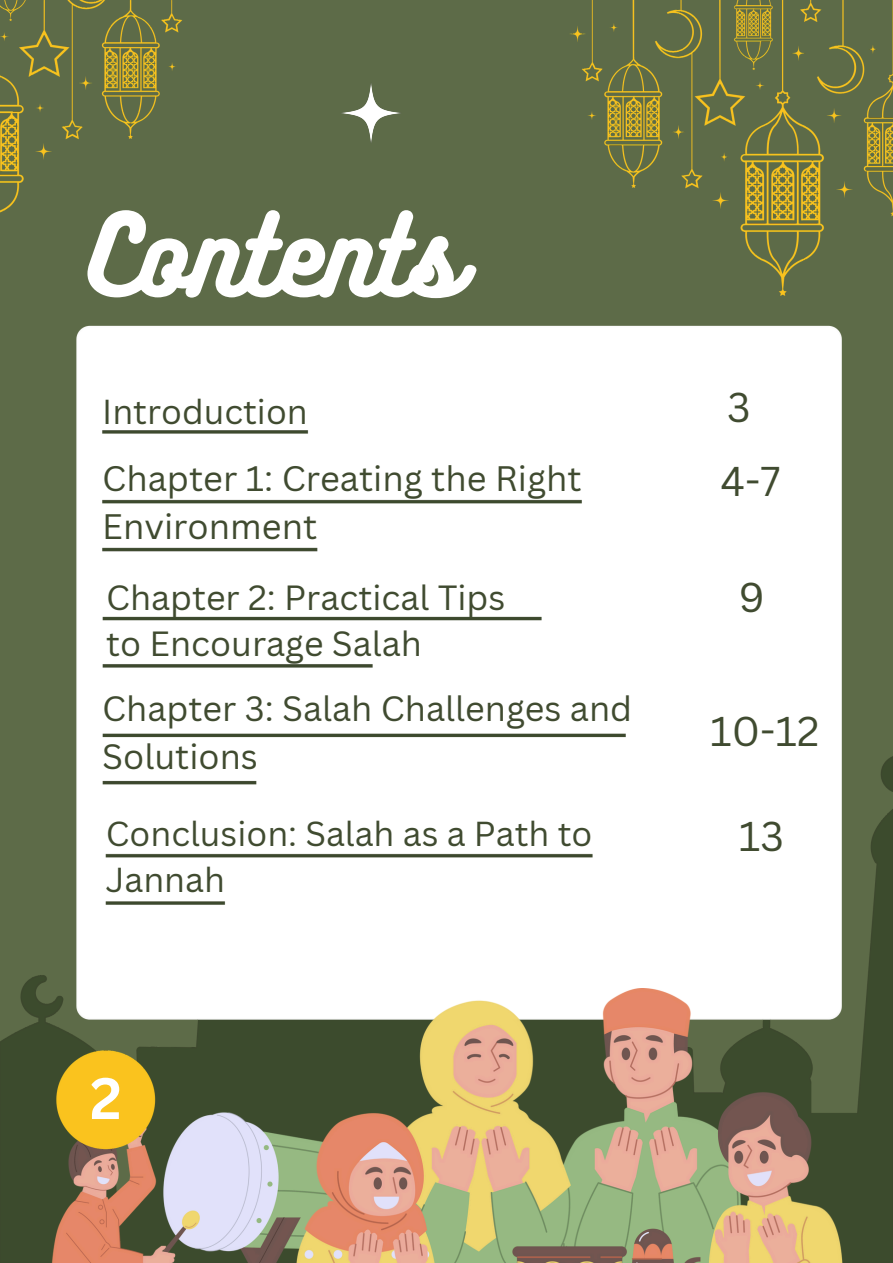
<style>
.page{position:relative;width:893px;height:1263px;background:#5d6b48}
.page>*{position:absolute;margin:0;border:0;box-sizing:border-box;transform-origin:0 0}
.t1{font:100.5px "Bukhari Script";color:#fff}
.t2{font:700 57.07px "Canva Sans";color:#fff}
.t3{font:40.5px "Canva Sans";color:#404b30}
.t4{font:34.42px/47.8px "Canva Sans";color:#404b30}
.t5{font:34.2px/47.2px "Canva Sans";color:#404b30}
.t6{font:34.05px/46.7px "Canva Sans";color:#404b30}
.t7{font:33.75px/46.7px "Canva Sans";color:#404b30}
</style>
<div class="page">
<img style="left:341px;top:83px;width:60px;height:60px">
<img style="left:0;top:325px;width:893px;height:938px">
<img style="left:50px;top:1100px;width:247px;height:163px">
<img style="left:297px;top:989px;width:545px;height:274px">
<img style="left:0;top:0;width:182px;height:213px">
<img style="left:570px;top:0;width:323px;height:296px">
<p class="t1" style="left:90px;top:190px;width:372px">Contents</p>
<p class="t7" style="left:102px;top:388px;width:207px">Introduction</p>
<h1 class="t4" style="left:102px;top:453px;width:481px">Chapter 1: Creating the Right<br>Environment</h1>
<p class="t6" style="left:106px;top:573px;width:401px">Chapter 2: Practical Tips to Encourage Salah</p>
<p class="t5" style="left:102px;top:684px;width:531px">Chapter 3: Salah Challenges and<br>Solutions</p>
<p class="t7" style="left:106px;top:809px;width:488px">Conclusion: Salah as a Path to<br>Jannah</p>
<p class="t2" style="left:90px;top:1058px;width:33px">2</p>
<p class="t3" style="left:727px;top:379px;width:25px">3</p>
<p class="t3" style="left:720px;top:453px;width:61px">4-7</p>
<p class="t3" style="left:739px;top:569px;width:28px">9</p>
<p class="t3" style="left:710px;top:702px;width:111px">10-12</p>
<p class="t3" style="left:739px;top:807px;width:47px">13</p>
</div>
